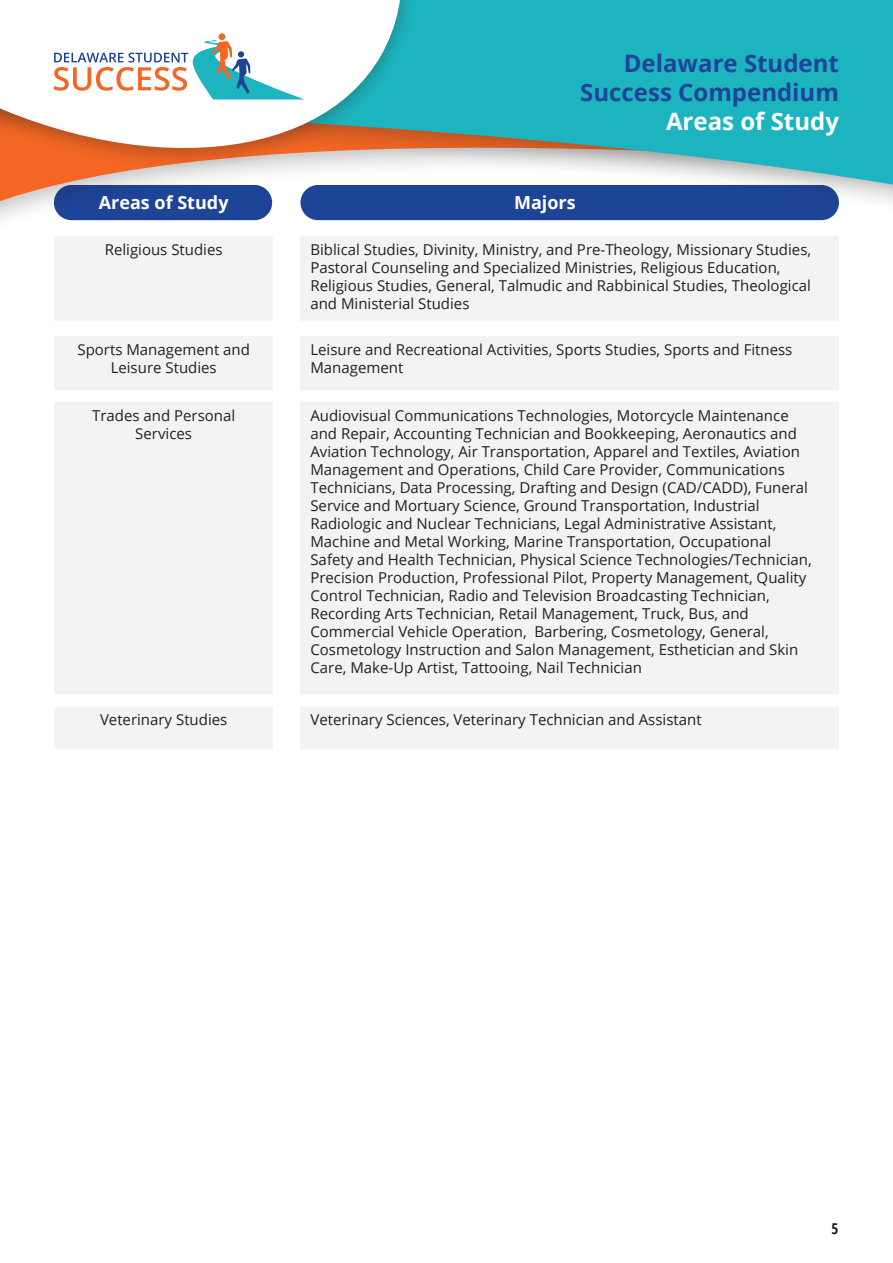
<style>
.page{position:relative;width:893px;height:1263px;background:#fff}
.page>*{position:absolute;margin:0;border:0;box-sizing:border-box;transform-origin:0 0}
.t1{font:700 24px "Open Sans";color:#1e4498}
.t2{font:700 24px "Open Sans";color:#fff}
.t3{font:700 18px "Open Sans";color:#fff}
.t4{font:15px/18px "Open Sans";color:#231f20}
.t5{font:700 condensed 15px "Open Sans";color:#231f20}
</style>
<div class="page">
<div style="left:54px;top:403px;width:218px;height:291px;background:#f2f3f4"></div>
<div style="left:54px;top:707px;width:218px;height:41px;background:#f2f3f4"></div>
<div style="left:300px;top:403px;width:539px;height:291px;background:#f2f3f4"></div>
<div style="left:300px;top:707px;width:539px;height:41px;background:#f2f3f4"></div>
<svg style="left:0;top:0;width:893px;height:221px;background:#41a2ba"></svg>
<svg style="left:0;top:0;width:446px;height:180px"></svg>
<svg style="left:54px;top:40px;width:250px;height:59px"></svg>
<div style="left:219px;top:33px;width:6px;height:7px;background:#f36623;border-radius:50%"></div>
<div style="left:54px;top:337px;width:218px;height:53px;background:#f2f3f4"></div>
<div style="left:300px;top:337px;width:539px;height:53px;background:#f2f3f4"></div>
<div style="left:54px;top:237px;width:218px;height:84px;background:#f2f3f4"></div>
<div style="left:300px;top:237px;width:539px;height:84px;background:#f2f3f4"></div>
<p class="t3" style="left:99px;top:190px;width:131px">Areas of Study</p>
<p class="t1" style="left:624px;top:47px;width:217px">Delaware Student</p>
<p class="t1" style="left:580px;top:76px;width:260px">Success Compendium</p>
<p class="t2" style="left:666px;top:104px;width:174px">Areas of Study</p>
<p class="t3" style="left:514px;top:190px;width:63px">Majors</p>
<p class="t4" style="left:105px;top:240px;width:119px">Religious Studies</p>
<p class="t4" style="left:310px;top:240px;width:502px">Biblical Studies, Divinity, Ministry, and Pre-Theology, Missionary Studies, Pastoral Counseling and Specialized Ministries, Religious Education, Religious Studies, General, Talmudic and Rabbinical Studies, Theological and Ministerial Studies</p>
<p class="t4" style="left:77px;top:340px;width:174px;text-align:center">Sports Management and<br>Leisure Studies</p>
<p class="t4" style="left:310px;top:340px;width:484px">Leisure and Recreational Activities, Sports Studies, Sports and Fitness<br>Management</p>
<p class="t4" style="left:92px;top:406px;width:145px;text-align:center">Trades and Personal<br>Services</p>
<p class="t4" style="left:100px;top:710px;width:129px">Veterinary Studies</p>
<p class="t4" style="left:310px;top:406px;width:503px">Audiovisual Communications Technologies, Motorcycle Maintenance and Repair, Accounting Technician and Bookkeeping, Aeronautics and Aviation Technology, Air Transportation, Apparel and Textiles, Aviation Management and Operations, Child Care Provider, Communications Technicians, Data Processing, Drafting and Design (CAD/CADD), Funeral Service and Mortuary Science, Ground Transportation, Industrial Radiologic and Nuclear Technicians, Legal Administrative Assistant, Machine and Metal Working, Marine Transportation, Occupational Safety and Health Technician, Physical Science Technologies/Technician, Precision Production, Professional Pilot, Property Management, Quality Control Technician, Radio and Television Broadcasting Technician, Recording Arts Technician, Retail Management, Truck, Bus, and Commercial Vehicle Operation, Barbering, Cosmetology, General, Cosmetology Instruction and Salon Management, Esthetician and Skin Care, Make-Up Artist, Tattooing, Nail Technician</p>
<p class="t4" style="left:310px;top:710px;width:393px">Veterinary Sciences, Veterinary Technician and Assistant</p>
<p class="t5" style="left:831px;top:1218px;width:8px">5</p>
</div>
